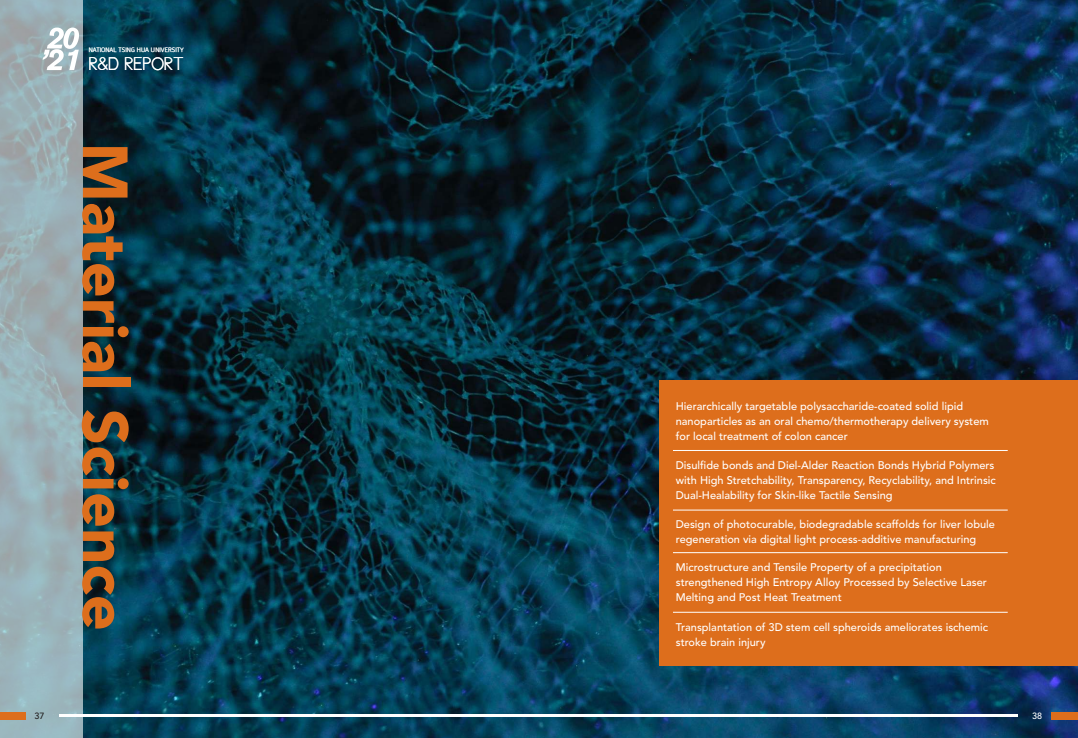
<style>
.page{position:relative;width:1078px;height:738px;background:#fff}
.page>*{position:absolute;margin:0;border:0;box-sizing:border-box;transform-origin:0 0}
.t1{font:900 63px "Avenir";color:#dd6e1c}
.t2{font:18.6px "New Cicle Semi";color:#fff}
.t3{font:500 11px/15px "Avenir";color:#fff}
.t4{font:500 9px "Avenir";color:#231f20}
.t5{font:500 9px "Avenir";color:#fff}
.t6{font:6.5px "Anomoly";color:#fff}
</style>
<div class="page">
<img style="left:83px;top:0;width:994px;height:737px">
<svg style="left:0;top:0;width:83px;height:737px;background:#9bb0b6"></svg>
<div style="left:659px;top:379px;width:418px;height:286px;background:#dd6e1c"></div>
<hr style="left:672px;top:449px;width:335px;height:1px;background:#fff">
<hr style="left:672px;top:509px;width:335px;height:1px;background:#fff">
<hr style="left:672px;top:552px;width:335px;height:1px;background:#fff">
<hr style="left:672px;top:611px;width:335px;height:1px;background:#fff">
<svg style="left:43px;top:28px;width:36px;height:42px"></svg>
<div style="left:0;top:711px;width:26px;height:8px;background:#dd6e1c"></div>
<div style="left:1050px;top:711px;width:27px;height:8px;background:#dd6e1c"></div>
<hr style="left:59px;top:713px;width:958px;height:3px;background:#fff">
<p class="t6" style="left:89px;top:46px;width:97px">NATIONAL TSING HUA UNIVERSITY</p>
<h2 class="t2" style="left:89px;top:54px;width:97px">R&amp;D REPORT</h2>
<h1 class="t1" style="left:143px;top:142px;width:489px;rotate:90deg">Material Science</h1>
<p class="t3" style="left:675px;top:398px;width:314px">Hierarchically targetable polysaccharide-coated solid lipid nanoparticles as an oral chemo/thermotherapy delivery system for local treatment of colon cancer</p>
<p class="t3" style="left:675px;top:457px;width:321px">Disulfide bonds and Diel-Alder Reaction Bonds Hybrid Polymers with High Stretchability, Transparency, Recyclability, and Intrinsic<br>Dual-Healability for Skin-like Tactile Sensing</p>
<p class="t3" style="left:675px;top:516px;width:320px">Design of photocurable, biodegradable scaffolds for liver lobule regeneration via digital light process-additive manufacturing</p>
<p class="t3" style="left:675px;top:560px;width:312px">Microstructure and Tensile Property of a precipitation strengthened High Entropy Alloy Processed by Selective Laser<br>Melting and Post Heat Treatment</p>
<p class="t3" style="left:675px;top:619px;width:314px">Transplantation of 3D stem cell spheroids ameliorates ischemic stroke brain injury</p>
<p class="t4" style="left:34px;top:710px;width:12px">37</p>
<p class="t5" style="left:1031px;top:710px;width:12px">38</p>
</div>
